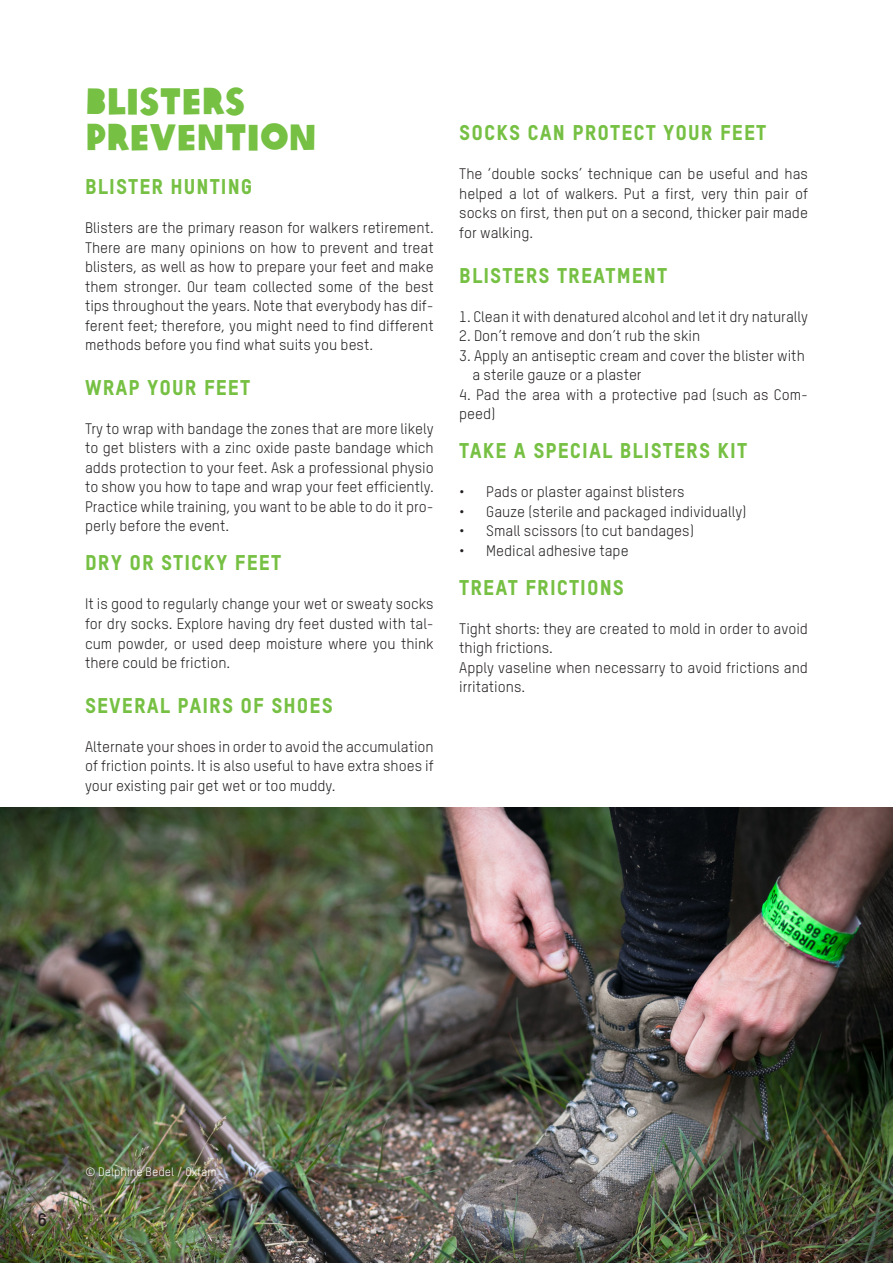
<style>
.page{position:relative;width:893px;height:1263px;background:#fff}
.page>*{position:absolute;margin:0;border:0;box-sizing:border-box;transform-origin:0 0}
.t1{font:36px "Oxfam Global Headline";color:#76c043}
.t2{font:21px "Oxfam TSTARPRO Headline";letter-spacing:.05em;color:#76c043}
.t3{font:700 18px "Oxfam TSTARPRO";color:#231f20}
.t4{font:15px/19.5px "Oxfam TSTARPRO";color:#231f20;text-align:justify}
.t5{font:12px "Oxfam TSTARPRO";color:#fff}
</style>
<div class="page">
<img style="left:0;top:808px;width:893px;height:455px">
<p class="t1" style="left:85px;top:69px;width:161px">BLISTERS</p>
<p class="t1" style="left:85px;top:105px;width:234px">PREVENTION</p>
<p class="t2" style="left:85px;top:171px;width:169px">BLISTER HUNTING</p>
<p class="t4" style="left:85px;top:217px;width:350px">Blisters are the primary reason for walkers retirement.<br>There are many opinions on how to prevent and treat blisters, as well as how to prepare your feet and make them stronger. Our team collected some of the best tips throughout the years. Note that everybody has dif&shy;ferent feet; therefore, you might need to find different methods before you find what suits you best.</p>
<p class="t2" style="left:85px;top:372px;width:167px">WRAP YOUR FEET</p>
<p class="t4" style="left:85px;top:418px;width:350px">Try to wrap with bandage the zones that are more likely to get blisters with a zinc oxide paste bandage which adds protection to your feet. Ask a professional physio to show you how to tape and wrap your feet efficiently.<br>Practice while training, you want to be able to do it pro&shy;perly before the event.</p>
<p class="t2" style="left:85px;top:547px;width:198px">DRY OR STICKY FEET</p>
<p class="t4" style="left:85px;top:593px;width:350px">It is good to regularly change your wet or sweaty socks for dry socks. Explore having dry feet dusted with tal&shy;cum powder, or used deep moisture where you think there could be friction.</p>
<p class="t2" style="left:85px;top:689px;width:249px">SEVERAL PAIRS OF SHOES</p>
<p class="t4" style="left:85px;top:735px;width:350px">Alternate your shoes in order to avoid the accumulation of friction points. It is also useful to have extra shoes if your existing pair get wet or too muddy.</p>
<p class="t2" style="left:459px;top:117px;width:308px">SOCKS CAN PROTECT YOUR FEET</p>
<p class="t4" style="left:459px;top:163px;width:350px">The ‘double socks’ technique can be useful and has helped a lot of walkers. Put a first, very thin pair of socks on first, then put on a second, thicker pair made for walking.</p>
<p class="t2" style="left:459px;top:259px;width:209px">BLISTERS TREATMENT</p>
<p class="t4" style="left:459px;top:305px;width:350px">1. Clean it with denatured alcohol and let it dry naturally</p>
<p class="t4" style="left:459px;top:325px;width:242px">2. Don’t remove and don’t rub the skin</p>
<p class="t4" style="left:459px;top:344px;width:347px">3. Apply an antiseptic cream and cover the blister with</p>
<p class="t4" style="left:472px;top:364px;width:171px">a sterile gauze or a plaster</p>
<p class="t4" style="left:459px;top:383px;width:350px">4. Pad the area with a protective pad (such as Com&shy;peed)</p>
<p class="t2" style="left:459px;top:435px;width:289px">TAKE A SPECIAL BLISTERS KIT</p>
<p class="t4" style="left:459px;top:481px;width:227px">• Pads or plaster against blisters</p>
<p class="t4" style="left:459px;top:500px;width:289px">• Gauze (sterile and packaged individually)</p>
<p class="t4" style="left:459px;top:520px;width:236px">• Small scissors (to cut bandages)</p>
<p class="t4" style="left:459px;top:539px;width:171px">• Medical adhesive tape</p>
<p class="t2" style="left:459px;top:571px;width:166px">TREAT FRICTIONS</p>
<p class="t4" style="left:459px;top:617px;width:350px">Tight shorts: they are created to mold in order to avoid thigh frictions.</p>
<p class="t4" style="left:459px;top:656px;width:350px">Apply vaseline when necessarry to avoid frictions and irritations.</p>
<p class="t3" style="left:38px;top:1206px;width:11px">6</p>
<p class="t5" style="left:85px;top:1162px;width:133px">© Delphine Bedel / Oxfam</p>
</div>
